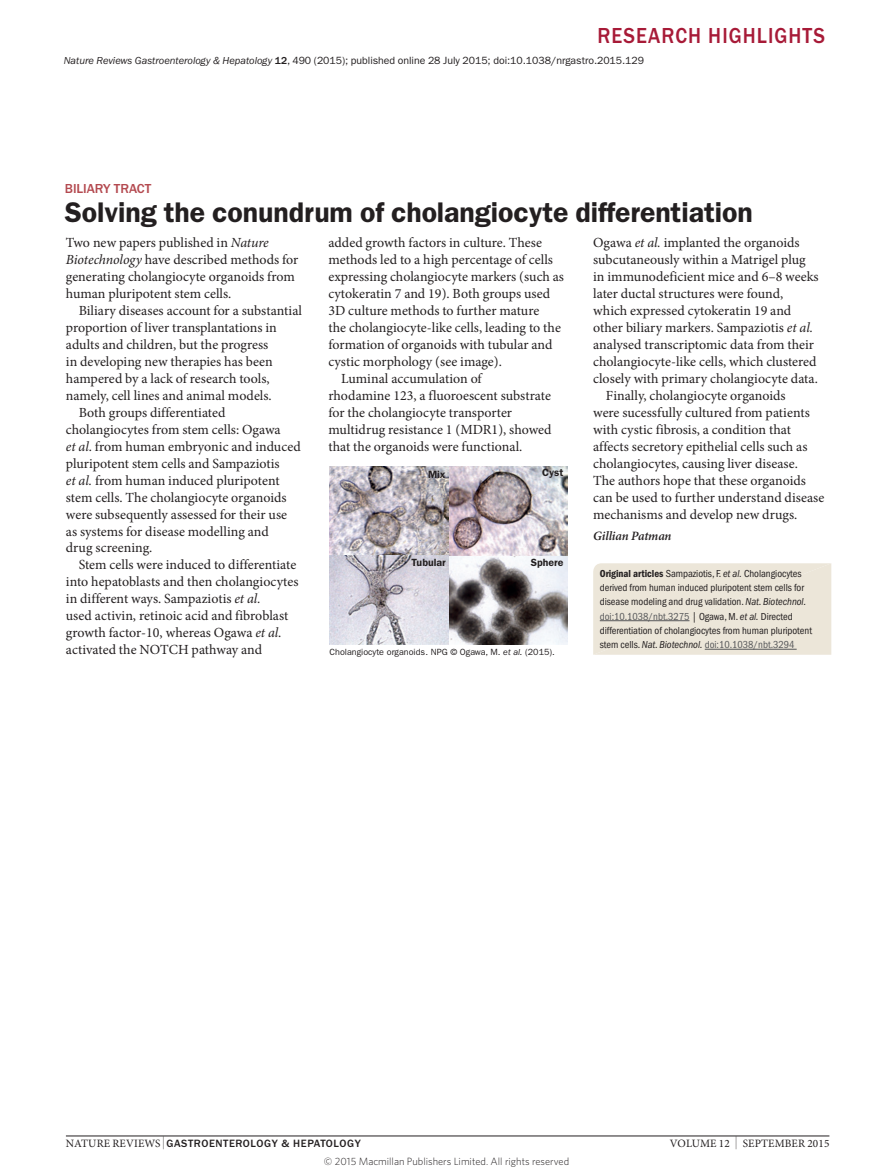
<style>
.page{position:relative;width:893px;height:1174px;background:#fff}
.page>*{position:absolute;margin:0;border:0;box-sizing:border-box;transform-origin:0 0}
.Title{font:600 28.5px "ITC Franklin Gothic Std";letter-spacing:-.005em;color:#231f20}
.t1{font:500 22.5px "ITC Franklin Gothic Std";letter-spacing:.05em;color:#a71a37;scale:.9 1}
.Body_text{font:13.95px/17px "Minion Pro";color:#231f20}
.Body_first{font:13.95px/17px "Minion Pro";color:#231f20}
.Strapline{font:500 13.5px "ITC Franklin Gothic Std";letter-spacing:-.005em;color:#b44a50}
.Authors{font:italic 600 12.75px "Minion Pro";letter-spacing:-.01em;color:#231f20}
.t2{font:11.25px "Minion Pro Regular 2";letter-spacing:.01em;color:#231f20}
.t3{font:500 10.95px "ITC Franklin Gothic Std";letter-spacing:.05em;color:#231f20}
.References{font:condensed 10.5px/14.2px "ITC Franklin Gothic Std";letter-spacing:-.005em;color:#231f20}
.Citation_line{font:10.5px "ITC Franklin Gothic Std";letter-spacing:-.005em;color:#231f20}
.t4{font:300 10.5px "Whitney";color:#231f20}
.t5{font:600 10.5px "ITC Franklin Gothic Std";color:#231f20}
.Figure_credit{font:9px "ITC Franklin Gothic Std";color:#231f20}
.s1{font-style:italic}
.s2{font-weight:500}
.s3{font-family:"ITC Franklin Gothic Std Dm Cd";font-stretch:normal}
.s4{color:#57585a}
.s5{font-family:"Minion Pro Regular 2";font-weight:400;font-size:11.25px}
.s6{font-family:"Minion Pro Regular 2";font-weight:400;font-size:12.9px}
.s7{font-size:12.9px}
</style>
<div class="page">
<hr style="left:66px;top:1135px;width:763px;height:1px;background:#231f20">
<div style="left:593px;top:563px;width:238px;height:92px;background:#ece6d9"></div>
<hr style="left:600px;top:620px;width:89px;height:1px;background:#57585a">
<hr style="left:705px;top:649px;width:92px;height:1px;background:#57585a">
<img style="left:330px;top:466px;width:238px;height:178px">
<h2 class="t1" style="left:598px;top:22px;width:254px">RESEARCH HIGHLIGHTS</h2>
<p class="Citation_line" style="left:64px;top:54px;width:582px"><span class="s1">Nature Reviews Gastroenterology &amp; Hepatology</span> <span class="s2">12</span>, 490 (2015); published online 28 July 2015; doi:10.1038/nrgastro.2015.129</p>
<p class="Strapline" style="left:65px;top:181px;width:88px">BILIARY TRACT</p>
<p class="Title" style="left:65px;top:195px;width:689px">Solving the conundrum of cholangiocyte differentiation</p>
<p class="Body_text" style="left:593px;top:234px;width:227px">Ogawa <span class="s1">et al.</span> implanted the organoids subcutaneously within a Matrigel plug in immunodeficient mice and 6–8 weeks later ductal structures were found, which expressed cytokeratin 19 and other biliary markers. Sampaziotis <span class="s1">et al. </span>analysed transcriptomic data from their cholangiocyte-like cells, which clustered closely with primary cholangiocyte data.</p>
<p class="Body_text" style="left:593px;top:387px;width:233px;text-indent:13px">Finally, cholangiocyte organoids<br>were sucessfully cultured from patients with cystic fibrosis, a condition that affects secretory epithelial cells such as cholangiocytes, causing liver disease.<br>The authors hope that these organoids can be used to further understand disease mechanisms and develop new drugs.</p>
<p class="Authors" style="left:593px;top:528px;width:80px">Gillian Patman</p>
<p class="Body_first" style="left:66px;top:234px;width:234px">Two new papers published in <span class="s1">Nature Biotechnology</span> have described methods for generating cholangiocyte organoids from human pluripotent stem cells.</p>
<p class="Body_text" style="left:66px;top:302px;width:238px;text-indent:13px">Biliary diseases account for a substantial proportion of liver transplantations in adults and children, but the progress<br>in developing new therapies has been hampered by a lack of research tools, namely, cell lines and animal models.</p>
<p class="Body_text" style="left:66px;top:404px;width:236px;text-indent:13px">Both groups differentiated cholangiocytes from stem cells: Ogawa<br><span class="s1">et al</span>. from human embryonic and induced pluripotent stem cells and Sampaziotis<br><span class="s1">et al.</span> from human induced pluripotent stem cells. The cholangiocyte organoids were subsequently assessed for their use as systems for disease modelling and<br>drug screening.</p>
<p class="Body_text" style="left:66px;top:556px;width:234px;text-indent:13px">Stem cells were induced to differentiate into hepatoblasts and then cholangiocytes in different ways. Sampaziotis <span class="s1">et al.<br></span>used activin, retinoic acid and fibroblast growth factor-10, whereas Ogawa <span class="s1">et al</span>. activated the NOTCH pathway and</p>
<p class="References" style="left:600px;top:566px;width:214px"><span class="s3">Original articles</span> Sampaziotis, F. <span class="s1">et al.</span> Cholangiocytes derived from human induced pluripotent stem cells for disease modeling and drug validation. <span class="s1">Nat. Biotechnol. </span><span class="s4">doi:10.1038/nbt.3275</span> | Ogawa, M. <span class="s1">et al.</span> Directed differentiation of cholangiocytes from human pluripotent stem cells. <span class="s1">Nat. Biotechnol.</span> <span class="s4">doi:10.1038/nbt.3294</span></p>
<p class="Body_text" style="left:328px;top:234px;width:237px">added growth factors in culture. These methods led to a high percentage of cells expressing cholangiocyte markers (such as cytokeratin 7 and 19). Both groups used 3D culture methods to further mature<br>the cholangiocyte-like cells, leading to the formation of organoids with tubular and cystic morphology (see image).</p>
<p class="Body_text" style="left:328px;top:370px;width:225px;text-indent:13px">Luminal accumulation of<br>rhodamine 123, a fluoroescent substrate for the cholangiocyte transporter multidrug resistance 1 (MDR1), showed that the organoids were functional.</p>
<p class="t5" style="left:428px;top:468px;width:19px">Mix</p>
<p class="t5" style="left:542px;top:466px;width:23px">Cyst</p>
<p class="t5" style="left:412px;top:556px;width:36px">Tubular</p>
<p class="t5" style="left:531px;top:556px;width:34px">Sphere</p>
<p class="Figure_credit" style="left:330px;top:646px;width:227px">Cholangiocyte organoids. NPG © Ogawa, M. <span class="s1">et al.</span> (2015).</p>
<p class="t3" style="left:66px;top:1137px;width:296px"><span class="s5">NATURE REVIEWS</span> <span class="s6">|</span> GASTROENTEROLOGY &amp; HEPATOLOGY</p>
<p class="t2" style="left:670px;top:1135px;width:161px">VOLUME 12 <span class="s7">|</span> SEPTEMBER 2015</p>
<p class="t4" style="left:324px;top:1154px;width:247px">© 2015 Macmillan Publishers Limited. All rights reserved</p>
</div>
